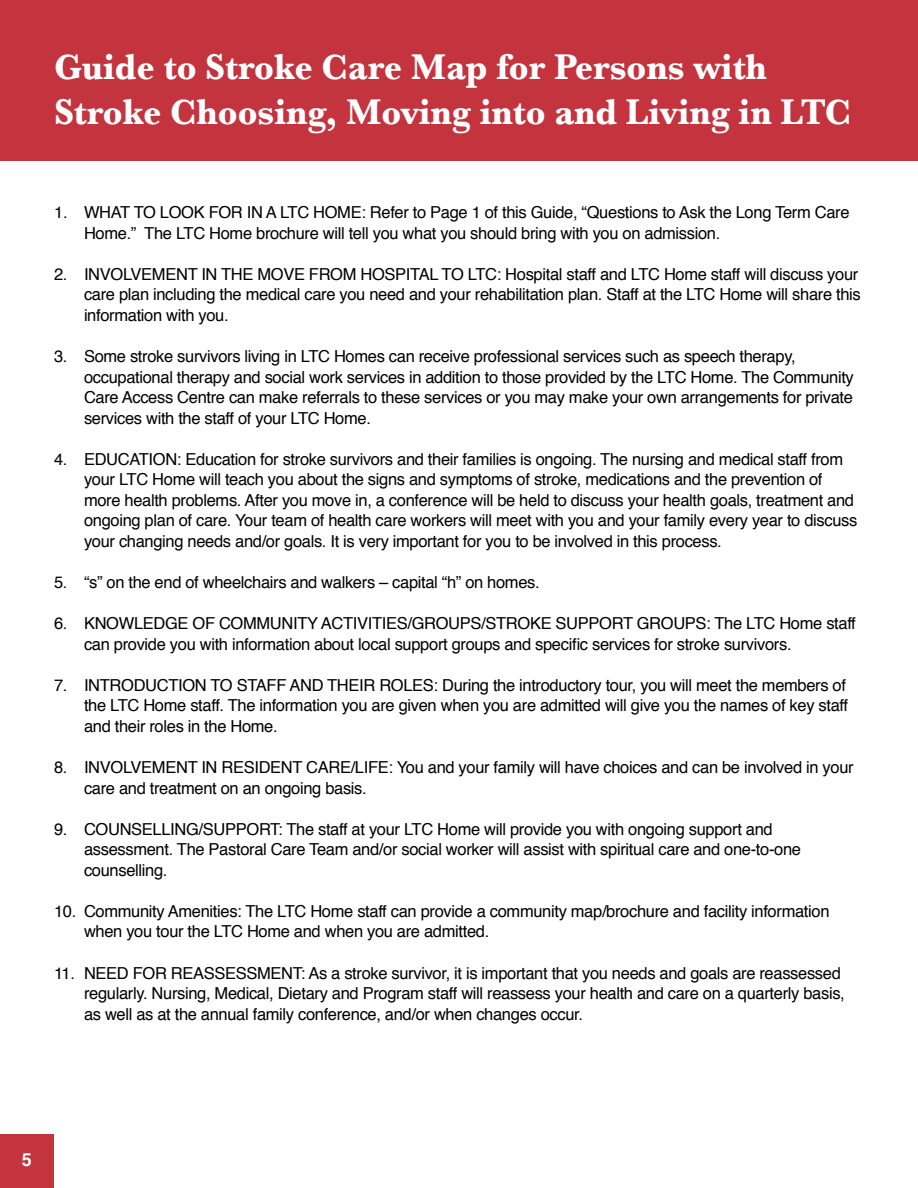
<style>
.page{position:relative;width:918px;height:1188px;background:#fff}
.page>*{position:absolute;margin:0;border:0;box-sizing:border-box;transform-origin:0 0}
.t1{font:700 37.5px/45px "Baskerville";color:#fff;scale:.94 1}
.t2{font:700 18px "Helvetica";color:#fff}
.t3{font:16.5px/20.5px "Helvetica";letter-spacing:-.02em;color:#000}
</style>
<div class="page">
<div style="left:0;top:0;width:918px;height:160px;background:#c3343e"></div>
<div style="left:0;top:1134px;width:54px;height:54px;background:#c3343e"></div>
<p class="t1" style="left:54px;top:44px;width:850px">Guide to Stroke Care Map for Persons with<br>Stroke Choosing, Moving into and Living in LTC</p>
<p class="t3" style="left:84px;top:202px;width:767px;text-indent:-30px">1. WHAT TO LOOK FOR IN A LTC HOME: Refer to Page 1 of this Guide, “Questions to Ask the Long Term Care<br>Home.” The LTC Home brochure will tell you what you should bring with you on admission.</p>
<p class="t3" style="left:84px;top:263px;width:778px;text-indent:-30px">2. INVOLVEMENT IN THE MOVE FROM HOSPITAL TO LTC: Hospital staff and LTC Home staff will discuss your care plan including the medical care you need and your rehabilitation plan. Staff at the LTC Home will share this information with you.</p>
<p class="t3" style="left:84px;top:345px;width:771px;text-indent:-30px">3. Some stroke survivors living in LTC Homes can receive professional services such as speech therapy, occupational therapy and social work services in addition to those provided by the LTC Home. The Community Care Access Centre can make referrals to these services or you may make your own arrangements for private services with the staff of your LTC Home.</p>
<p class="t3" style="left:84px;top:448px;width:775px;text-indent:-30px">4. EDUCATION: Education for stroke survivors and their families is ongoing. The nursing and medical staff from your LTC Home will teach you about the signs and symptoms of stroke, medications and the prevention of more health problems. After you move in, a conference will be held to discuss your health goals, treatment and ongoing plan of care. Your team of health care workers will meet with you and your family every year to discuss your changing needs and/or goals. It is very important for you to be involved in this process.</p>
<p class="t3" style="left:54px;top:572px;width:487px">5. “s” on the end of wheelchairs and walkers – capital “h” on homes.</p>
<p class="t3" style="left:84px;top:613px;width:773px;text-indent:-30px">6. KNOWLEDGE OF COMMUNITY ACTIVITIES/GROUPS/STROKE SUPPORT GROUPS: The LTC Home staff can provide you with information about local support groups and specific services for stroke survivors.</p>
<p class="t3" style="left:84px;top:674px;width:766px;text-indent:-30px">7. INTRODUCTION TO STAFF AND THEIR ROLES: During the introductory tour, you will meet the members of the LTC Home staff. The information you are given when you are admitted will give you the names of key staff and their roles in the Home.</p>
<p class="t3" style="left:84px;top:756px;width:771px;text-indent:-30px">8. INVOLVEMENT IN RESIDENT CARE/LIFE: You and your family will have choices and can be involved in your care and treatment on an ongoing basis.</p>
<p class="t3" style="left:84px;top:818px;width:719px;text-indent:-30px">9. COUNSELLING/SUPPORT: The staff at your LTC Home will provide you with ongoing support and assessment. The Pastoral Care Team and/or social worker will assist with spiritual care and one-to-one counselling.</p>
<p class="t3" style="left:84px;top:900px;width:747px;text-indent:-30px">10. Community Amenities: The LTC Home staff can provide a community map/brochure and facility information when you tour the LTC Home and when you are admitted.</p>
<p class="t3" style="left:84px;top:962px;width:762px;text-indent:-30px">11. NEED FOR REASSESSMENT: As a stroke survivor, it is important that you needs and goals are reassessed regularly. Nursing, Medical, Dietary and Program staff will reassess your health and care on a quarterly basis, as well as at the annual family conference, and/or when changes occur.</p>
<p class="t2" style="left:22px;top:1143px;width:12px">5</p>
</div>
